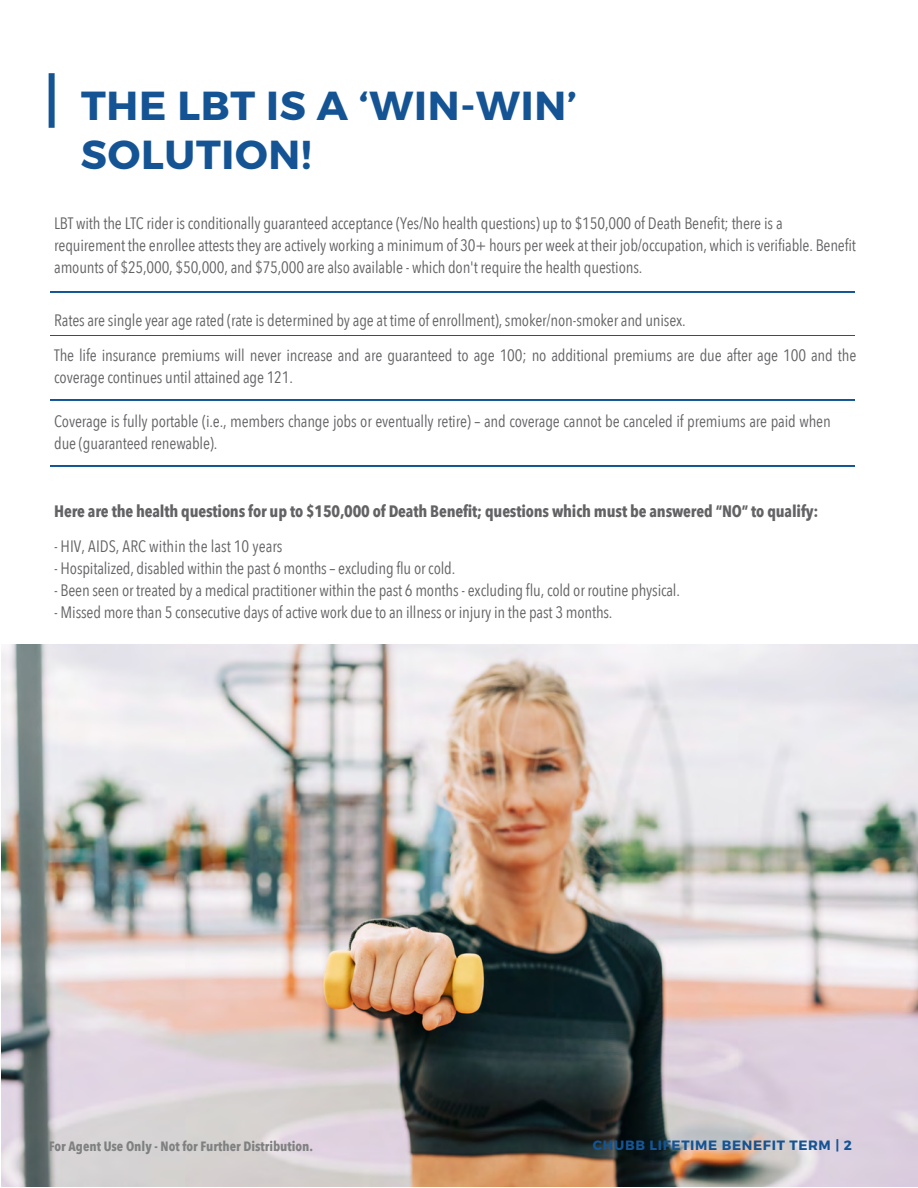
<style>
.page{position:relative;width:918px;height:1188px;background:#fff}
.page>*{position:absolute;margin:0;border:0;box-sizing:border-box;transform-origin:0 0}
.t1{font:40.5px/48.6px "Trueno Bd";letter-spacing:.02em;color:#145494}
.t2{font:16.5px/22px "Avenir Next Condensed";letter-spacing:-.01em;color:#636366}
.t3{font:700 16.5px "Avenir Next Condensed";letter-spacing:-.01em;color:#636366}
.t4{font:700 13.5px "Avenir Next Condensed";color:#7f8181}
.t5{font:13.5px "Trueno Bd";letter-spacing:.05em;color:#145494}
.s1{font-style:inherit}
</style>
<div class="page">
<img style="left:1px;top:644px;width:917px;height:543px">
<div style="left:49px;top:73px;width:6px;height:55px;background:#145494"></div>
<img style="left:51px;top:292px;width:804px;height:1px">
<img style="left:51px;top:335px;width:804px;height:1px">
<img style="left:51px;top:400px;width:804px;height:1px">
<img style="left:51px;top:466px;width:804px;height:1px">
<h1 class="t1" style="left:81px;top:82px;width:497px">THE LBT IS A ‘WIN-WIN’<br>SOLUTION!</h1>
<p class="t2" style="left:54px;top:211px;width:803px">LBT with the LTC rider is conditionally guaranteed acceptance (Yes/No health questions) up to $150,000 of Death Benefit; there is a requirement the enrollee attests they are actively working a minimum of 30+ hours per week at their job/occupation, which is verifiable. <span class="s1">Benefit amounts of $25,000, $50,000, and $75,000 are also available - which don't require the health questions.</span></p>
<p class="t2" style="left:54px;top:301px;width:804px;line-height:35.2px">Rates are single year age rated (rate is determined by age at time of enrollment), smoker/non-smoker and unisex.<br>The life insurance premiums will never increase and are guaranteed to age 100; no additional premiums are due after age 100 and the</p>
<p class="t2" style="left:54px;top:365px;width:240px">coverage continues until attained age 121.</p>
<p class="t2" style="left:54px;top:409px;width:778px">Coverage is fully portable (i.e., members change jobs or eventually retire) – and coverage cannot be canceled if premiums are paid when due (guaranteed renewable).</p>
<p class="t3" style="left:54px;top:501px;width:766px">Here are the health questions for up to $150,000 of Death Benefit; questions which must be answered “NO” to qualify:</p>
<p class="t2" style="left:54px;top:534px;width:230px">- HIV, AIDS, ARC within the last 10 years</p>
<p class="t2" style="left:54px;top:556px;width:403px">- Hospitalized, disabled within the past 6 months – excluding flu or cold.</p>
<p class="t2" style="left:54px;top:578px;width:627px">- Been seen or treated by a medical practitioner within the past 6 months - excluding flu, cold or routine physical.</p>
<p class="t2" style="left:54px;top:600px;width:560px">- Missed more than 5 consecutive days of active work due to an illness or injury in the past 3 months.</p>
<p class="t4" style="left:49px;top:1138px;width:266px">For Agent Use Only - Not for Further Distribution.</p>
<p class="t5" style="left:593px;top:1138px;width:261px">CHUBB LIFETIME BENEFIT TERM | 2</p>
</div>
